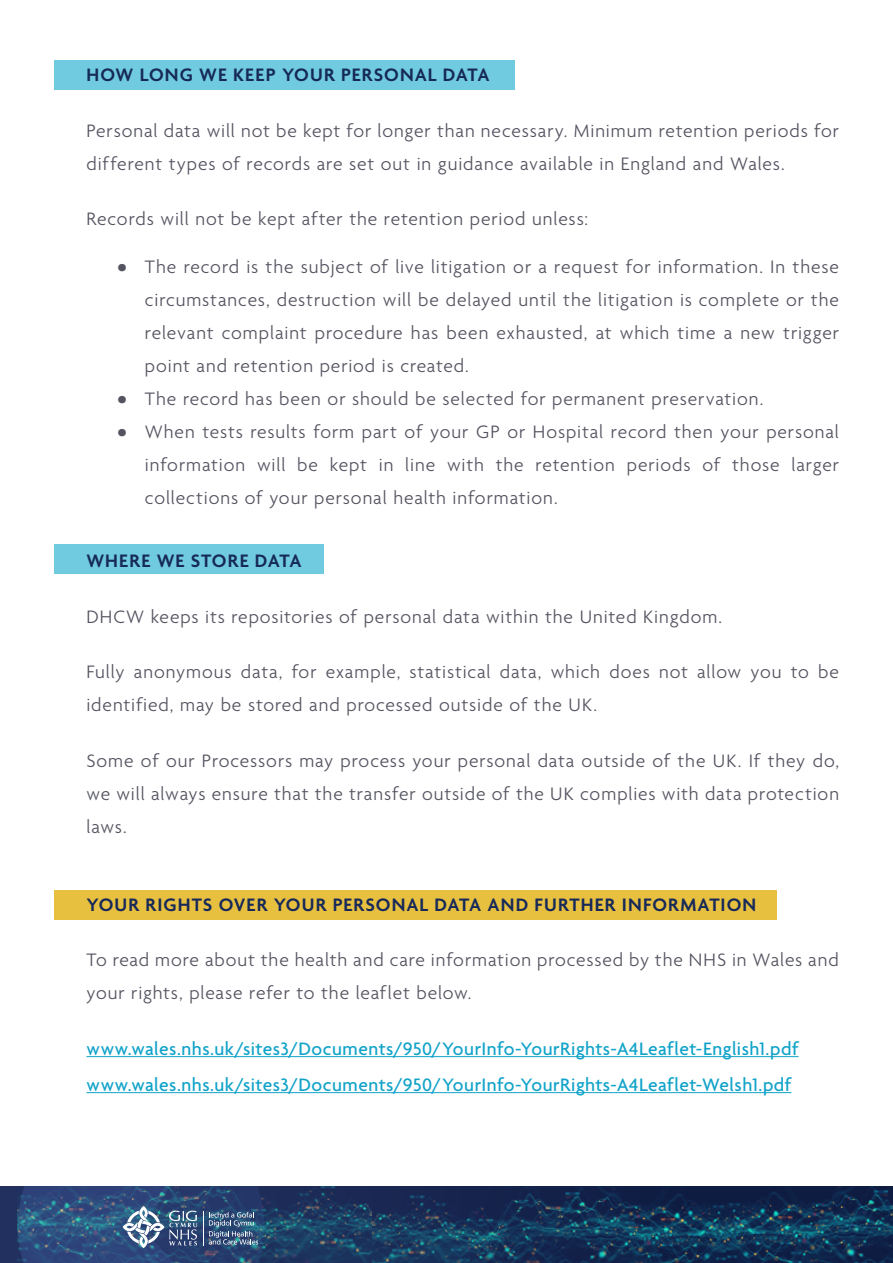
<style>
.page{position:relative;width:893px;height:1263px;background:#fff}
.page>*{position:absolute;margin:0;border:0;box-sizing:border-box;transform-origin:0 0}
.t1{font:300 19.5px/33px "Agenda";letter-spacing:.045em;color:#545461}
.t2{font:500 19.5px/36px "Agenda";letter-spacing:.025em;color:#12a3c9}
.t3{font:600 19.5px "Agenda";letter-spacing:.05em;color:#162959}
.s1{font-weight:900}
</style>
<div class="page">
<div style="left:54px;top:890px;width:722px;height:29px;background:#e8c03f"></div>
<div style="left:54px;top:61px;width:460px;height:29px;background:#70cbe0"></div>
<div style="left:54px;top:544px;width:269px;height:30px;background:#70cbe0"></div>
<hr style="left:86px;top:1056px;width:713px;height:1px;background:#12a3c9">
<hr style="left:86px;top:1092px;width:705px;height:1px;background:#12a3c9">
<svg style="left:0;top:1186px;width:893px;height:77px;background:#173458"></svg>
<svg style="left:18px;top:1186px;width:246px;height:77px;background:#395681"></svg>
<p class="t3" style="left:86px;top:65px;width:405px">HOW LONG WE KEEP YOUR PERSONAL DATA</p>
<p class="t1" style="left:86px;top:115px;width:754px">Personal data will not be kept for longer than necessary. Minimum retention periods for different types of records are set out in guidance available in England and Wales.</p>
<p class="t1" style="left:86px;top:204px;width:503px">Records will not be kept after the retention period unless:</p>
<p class="t1" style="left:145px;top:252px;width:695px;text-align:justify;text-indent:-27px"><span class="s1">•</span> The record is the subject of live litigation or a request for information. In these circumstances, destruction will be delayed until the litigation is complete or the relevant complaint procedure has been exhausted, at which time a new trigger point and retention period is created.</p>
<p class="t1" style="left:118px;top:384px;width:647px"><span class="s1">•</span> The record has been or should be selected for permanent preservation.</p>
<p class="t1" style="left:145px;top:417px;width:696px;text-align:justify;text-indent:-27px"><span class="s1">•</span> When tests results form part of your GP or Hospital record then your personal information will be kept in line with the retention periods of those larger collections of your personal health information.</p>
<p class="t3" style="left:86px;top:551px;width:217px">WHERE WE STORE DATA</p>
<p class="t1" style="left:86px;top:601px;width:637px">DHCW keeps its repositories of personal data within the United Kingdom.</p>
<p class="t1" style="left:86px;top:657px;width:754px">Fully anonymous data, for example, statistical data, which does not allow you to be identified, may be stored and processed outside of the UK.</p>
<p class="t1" style="left:86px;top:745px;width:754px;text-align:justify">Some of our Processors may process your personal data outside of the UK. If they do, we will always ensure that the transfer outside of the UK complies with data protection laws.</p>
<p class="t3" style="left:86px;top:894px;width:671px">YOUR RIGHTS OVER YOUR PERSONAL DATA AND FURTHER INFORMATION</p>
<p class="t1" style="left:86px;top:945px;width:754px">To read more about the health and care information processed by the NHS in Wales and your rights, please refer to the leaflet below.</p>
<p class="t2" style="left:86px;top:1032px;width:714px">www.wales.nhs.uk/sites3/Documents/950/YourInfo-YourRights-A4Leaflet-English1.pdf www.wales.nhs.uk/sites3/Documents/950/YourInfo-YourRights-A4Leaflet-Welsh1.pdf</p>
</div>
